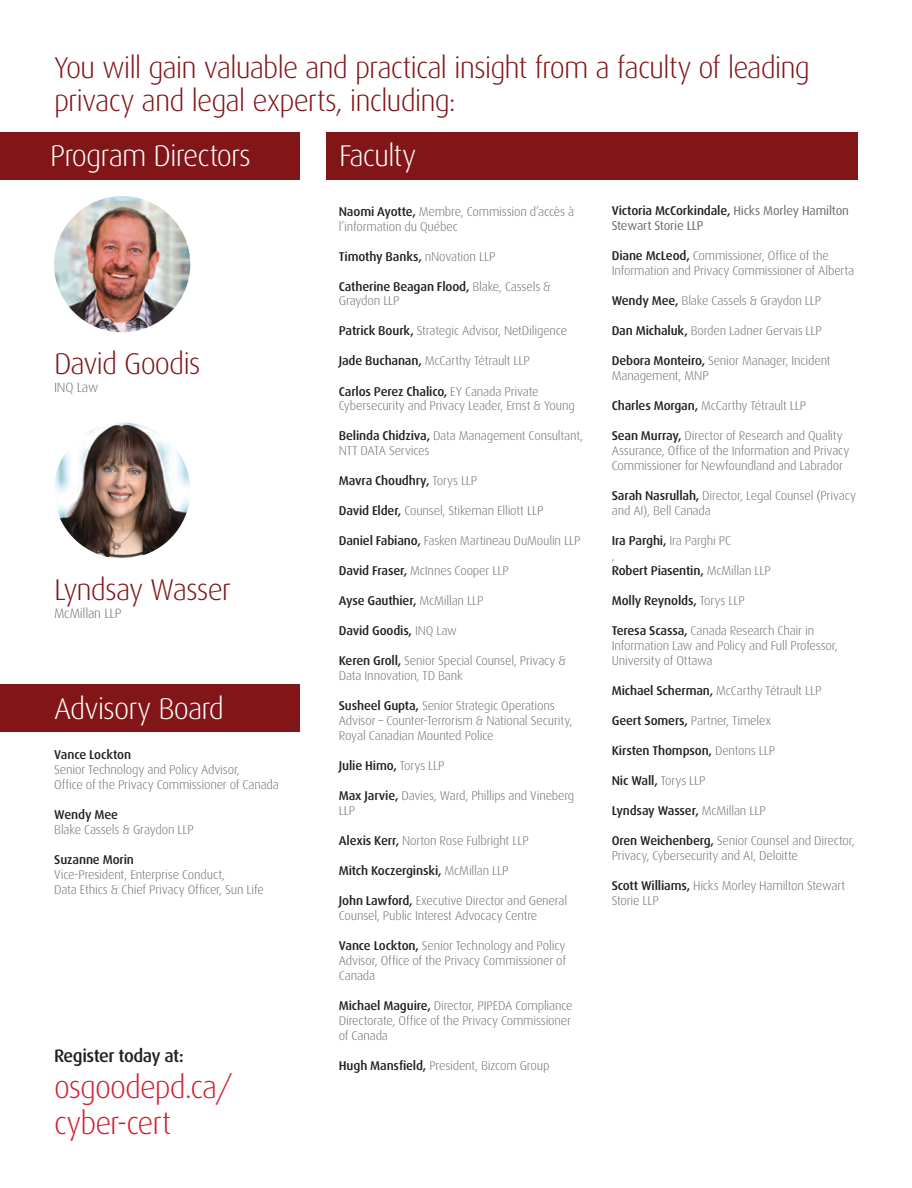
<style>
.page{position:relative;width:912px;height:1188px;background:#fff}
.page>*{position:absolute;margin:0;border:0;box-sizing:border-box;transform-origin:0 0}
.t1{font:300 31.5px/36px "Dax";letter-spacing:-.03em;color:#d2202f}
.t2{font:300 30px/33px "Dax";letter-spacing:-.035em;color:#811518}
.t3{font:300 30px "Dax";letter-spacing:-.03em;color:#fff}
.t4{font:500 18px "Dax Pro";letter-spacing:-.03em;color:#231f20}
.t5{font:300 13.5px "Dax";letter-spacing:-.015em;color:#6c6d70}
.t6{font:300 12.75px/15px "Dax";letter-spacing:-.015em;color:#6c6d70}
.t7{font:500 12.75px "Dax Pro";letter-spacing:-.01em;color:#231f20}
.t8{font:12.75px/15px "Dax";letter-spacing:-.015em;color:#6c6d70}
.s1{font-family:"Dax Pro";font-weight:500;color:#231f20}
.s2{font-family:"Dax";font-weight:300;color:#6c6d70}
</style>
<div class="page">
<div style="left:0;top:132px;width:299px;height:47px;background:#811518"></div>
<div style="left:326px;top:132px;width:531px;height:47px;background:#811518"></div>
<img style="left:54px;top:196px;width:136px;height:136px;border-radius:68px">
<img style="left:54px;top:422px;width:136px;height:137px;border-radius:68px">
<div style="left:0;top:685px;width:299px;height:47px;background:#811518"></div>
<p class="t2" style="left:54px;top:51px;width:757px">You will gain valuable and practical insight from a faculty of leading privacy and legal experts, including:</p>
<p class="t3" style="left:50px;top:139px;width:202px">Program Directors</p>
<p class="t3" style="left:339px;top:139px;width:79px">Faculty</p>
<p class="t2" style="left:54px;top:347px;width:148px">David Goodis</p>
<p class="t5" style="left:54px;top:380px;width:46px">INQ Law</p>
<p class="t2" style="left:54px;top:573px;width:178px">Lyndsay Wasser</p>
<p class="t5" style="left:54px;top:606px;width:69px">McMillan LLP</p>
<p class="t3" style="left:54px;top:692px;width:171px">Advisory Board</p>
<p class="t6" style="left:54px;top:747px;width:226px"><span class="s1">Vance Lockton<br></span>Senior Technology and Policy Advisor,<br>Office of the Privacy Commissioner of Canada</p>
<p class="t6" style="left:54px;top:807px;width:141px"><span class="s1">Wendy Mee<br></span>Blake Cassels &amp; Graydon LLP</p>
<p class="t6" style="left:54px;top:852px;width:211px"><span class="s1">Suzanne Morin<br></span>Vice‑President, Enterprise Conduct,<br>Data Ethics &amp; Chief Privacy Officer, Sun Life</p>
<p class="t4" style="left:54px;top:1044px;width:131px">Register today at:</p>
<p class="t1" style="left:54px;top:1069px;width:180px">osgoodepd.ca/ cyber‑cert</p>
<p class="t6" style="left:339px;top:204px;width:237px"><span class="s1">Naomi Ayotte,</span> Membre, Commission d’accès à l’information du Québec</p>
<p class="t7" style="left:339px;top:248px;width:158px">Timothy Banks, <span class="s2">nNovation LLP</span></p>
<p class="t6" style="left:339px;top:279px;width:213px"><span class="s1">Catherine Beagan Flood,</span> Blake, Cassels &amp;<br>Graydon LLP</p>
<p class="t6" style="left:339px;top:324px;width:230px"><span class="s1">Patrick Bourk,</span> Strategic Advisor, NetDiligence</p>
<p class="t6" style="left:339px;top:354px;width:192px"><span class="s1">Jade Buchanan,</span> McCarthy Tétrault LLP</p>
<p class="t6" style="left:339px;top:384px;width:237px"><span class="s1">Carlos Perez Chalico,</span> EY Canada Private<br>Cybersecurity and Privacy Leader, Ernst &amp; Young</p>
<p class="t6" style="left:339px;top:429px;width:246px"><span class="s1">Belinda Chidziva,</span> Data Management Consultant,<br>NTT DATA Services</p>
<p class="t7" style="left:339px;top:473px;width:140px">Mavra Choudhry, <span class="s2">Torys LLP</span></p>
<p class="t6" style="left:339px;top:504px;width:206px"><span class="s1">David Elder,</span> Counsel, Stikeman Elliott LLP</p>
<p class="t6" style="left:339px;top:534px;width:243px"><span class="s1">Daniel Fabiano,</span> Fasken Martineau DuMoulin LLP</p>
<p class="t6" style="left:339px;top:564px;width:171px"><span class="s1">David Fraser,</span> McInnes Cooper LLP</p>
<p class="t7" style="left:339px;top:593px;width:146px">Ayse Gauthier, <span class="s2">McMillan LLP</span></p>
<p class="t7" style="left:339px;top:623px;width:119px">David Goodis, <span class="s2">INQ Law</span></p>
<p class="t6" style="left:339px;top:654px;width:229px"><span class="s1">Keren Groll,</span> Senior Special Counsel, Privacy &amp;<br>Data Innovation, TD Bank</p>
<p class="t6" style="left:339px;top:699px;width:235px"><span class="s1">Susheel Gupta,</span> Senior Strategic Operations<br>Advisor – Counter‑Terrorism &amp; National Security,<br>Royal Canadian Mounted Police</p>
<p class="t7" style="left:339px;top:758px;width:107px">Julie Himo, <span class="s2">Torys LLP</span></p>
<p class="t6" style="left:339px;top:789px;width:237px"><span class="s1">Max Jarvie,</span> Davies, Ward, Phillips and Vineberg<br>LLP</p>
<p class="t6" style="left:339px;top:834px;width:191px"><span class="s1">Alexis Kerr,</span> Norton Rose Fulbright LLP</p>
<p class="t7" style="left:339px;top:863px;width:171px">Mitch Koczerginski, <span class="s2">McMillan LLP</span></p>
<p class="t6" style="left:339px;top:894px;width:230px"><span class="s1">John Lawford,</span> Executive Director and General<br>Counsel, Public Interest Advocacy Centre</p>
<p class="t6" style="left:339px;top:939px;width:229px;text-align:justify"><span class="s1">Vance Lockton,</span> Senior Technology and Policy Advisor, Office of the Privacy Commissioner of Canada</p>
<p class="t6" style="left:339px;top:999px;width:235px"><span class="s1">Michael Maguire,</span> Director, PIPEDA Compliance<br>Directorate, Office of the Privacy Commissioner of Canada</p>
<p class="t6" style="left:339px;top:1059px;width:212px"><span class="s1">Hugh Mansfield,</span> President, Bizcom Group</p>
<p class="t8" style="left:611px;top:204px;width:239px"><span class="s1">Victoria McCorkindale,</span> Hicks Morley Hamilton<br>Stewart Storie LLP</p>
<p class="t6" style="left:611px;top:249px;width:244px"><span class="s1">Diane McLeod,</span> Commissioner, Office of the<br>Information and Privacy Commissioner of Alberta</p>
<p class="t6" style="left:611px;top:294px;width:211px"><span class="s1">Wendy Mee,</span> Blake Cassels &amp; Graydon LLP</p>
<p class="t6" style="left:611px;top:324px;width:212px"><span class="s1">Dan Michaluk,</span> Borden Ladner Gervais LLP</p>
<p class="t6" style="left:611px;top:354px;width:220px"><span class="s1">Debora Monteiro,</span> Senior Manager, Incident<br>Management, MNP</p>
<p class="t6" style="left:611px;top:399px;width:196px"><span class="s1">Charles Morgan,</span> McCarthy Tétrault LLP</p>
<p class="t6" style="left:611px;top:429px;width:239px"><span class="s1">Sean Murray,</span> Director of Research and Quality<br>Assurance, Office of the Information and Privacy<br>Commissioner for Newfoundland and Labrador</p>
<p class="t6" style="left:611px;top:489px;width:246px"><span class="s1">Sarah Nasrullah,</span> Director, Legal Counsel (Privacy and AI), Bell Canada</p>
<p class="t6" style="left:611px;top:534px;width:121px"><span class="s1">Ira Parghi,</span> Ira Parghi PC</p>
<p class="t6" style="left:611px;top:549px;width:5px">,</p>
<p class="t7" style="left:611px;top:563px;width:160px">Robert Piasentin, <span class="s2">McMillan LLP</span></p>
<p class="t7" style="left:611px;top:593px;width:134px">Molly Reynolds, <span class="s2">Torys LLP</span></p>
<p class="t6" style="left:611px;top:624px;width:228px"><span class="s1">Teresa Scassa,</span> Canada Research Chair in<br>Information Law and Policy and Full Professor,<br>University of Ottawa</p>
<p class="t6" style="left:611px;top:684px;width:211px"><span class="s1">Michael Scherman,</span> McCarthy Tétrault LLP</p>
<p class="t6" style="left:611px;top:714px;width:161px"><span class="s1">Geert Somers,</span> Partner, Timelex</p>
<p class="t7" style="left:611px;top:743px;width:165px">Kirsten Thompson, <span class="s2">Dentons LLP</span></p>
<p class="t7" style="left:611px;top:773px;width:95px">Nic Wall, <span class="s2">Torys LLP</span></p>
<p class="t7" style="left:611px;top:803px;width:155px">Lyndsay Wasser, <span class="s2">McMillan LLP</span></p>
<p class="t6" style="left:611px;top:834px;width:244px"><span class="s1">Oren Weichenberg,</span> Senior Counsel and Director,<br>Privacy, Cybersecurity and AI, Deloitte</p>
<p class="t6" style="left:611px;top:879px;width:235px"><span class="s1">Scott Williams,</span> Hicks Morley Hamilton Stewart<br>Storie LLP</p>
</div>
